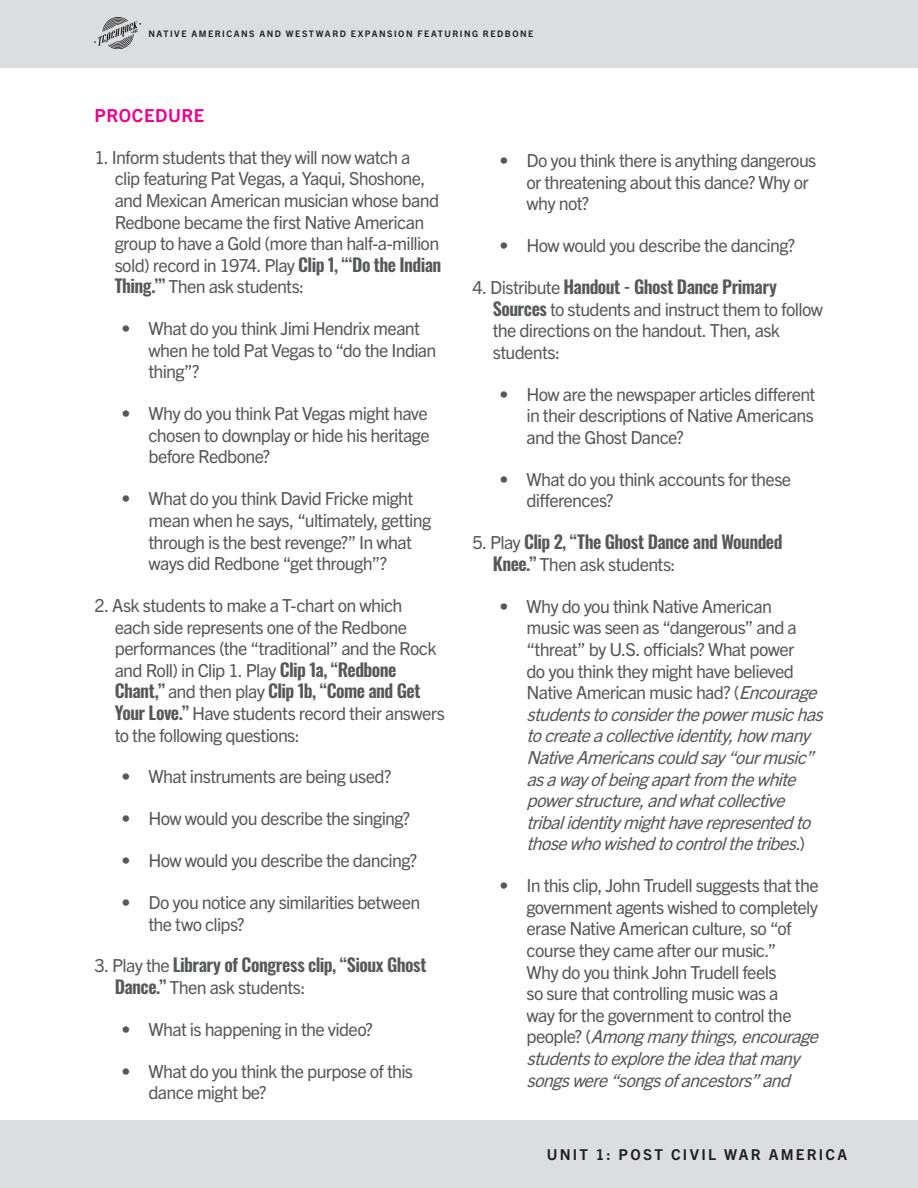
<style>
.page{position:relative;width:918px;height:1188px;background:#fff}
.page>*{position:absolute;margin:0;border:0;box-sizing:border-box;transform-origin:0 0}
.IMAGE__HANDOUT__CLIP_COPY{font:18px/21.6px "Trade Gothic Next LT Pro";letter-spacing:-.04em;color:#57585a}
.t1{font:italic 18px/21.6px "Trade Gothic Next LT Pro";color:#57585a}
.IMAGE__HANDOUT__CLIP_COPY-2{font:600 18px/21.6px "Oswald";letter-spacing:-.03em;color:#57585a}
.PINK_SECTION_HEADER{font:700 18px "Trade Gothic Next LT Pro";letter-spacing:.03em;color:#ed028c}
.t2{font:700 15px "Trade Gothic Next LT Pro";letter-spacing:.15em;color:#231f20}
.t3{font:700 9px "Trade Gothic Next LT Pro";letter-spacing:.17em;color:#231f20}
.s1{font-family:"Oswald";font-weight:600}
.s2{font-family:"Trade Gothic Next LT Pro";font-weight:400}
.s3{font-style:normal}
.s4{font-style:italic}
</style>
<div class="page">
<div style="left:0;top:0;width:918px;height:68px;background:#dcdddf"></div>
<img style="left:94px;top:18px;width:46px;height:30px">
<div style="left:0;top:1120px;width:918px;height:68px;background:#dcdddf"></div>
<p class="t3" style="left:148px;top:28px;width:386px">NATIVE AMERICANS AND WESTWARD EXPANSION FEATURING REDBONE</p>
<p class="PINK_SECTION_HEADER" style="left:94px;top:103px;width:111px">PROCEDURE</p>
<p class="IMAGE__HANDOUT__CLIP_COPY" style="left:115px;top:145px;width:328px;text-indent:-20px">1. Inform students that they will now watch a<br>clip featuring Pat Vegas, a Yaqui, Shoshone, and Mexican American musician whose band Redbone became the first Native American group to have a Gold (more than half-a-million sold) record in 1974. Play <span class="s1">Clip 1, “‘Do the Indian Thing.’”</span> Then ask students:</p>
<p class="IMAGE__HANDOUT__CLIP_COPY" style="left:148px;top:317px;width:289px;text-indent:-27px">• What do you think Jimi Hendrix meant when he told Pat Vegas to “do the Indian thing”?</p>
<p class="IMAGE__HANDOUT__CLIP_COPY" style="left:148px;top:402px;width:283px;text-align:justify;text-indent:-27px">• Why do you think Pat Vegas might have chosen to downplay or hide his heritage before Redbone?</p>
<p class="IMAGE__HANDOUT__CLIP_COPY" style="left:148px;top:487px;width:284px;text-indent:-27px">• What do you think David Fricke might mean when he says, “ultimately, getting through is the best revenge?” In what ways did Redbone “get through”?</p>
<p class="IMAGE__HANDOUT__CLIP_COPY" style="left:115px;top:593px;width:332px;text-indent:-20px">2. Ask students to make a T-chart on which<br>each side represents one of the Redbone performances (the “traditional” and the Rock and Roll) in Clip 1. Play <span class="s1">Clip 1a, “Redbone Chant,”</span> and then play <span class="s1">Clip 1b, “Come and Get Your Love.”</span> Have students record their answers to the following questions:</p>
<p class="IMAGE__HANDOUT__CLIP_COPY" style="left:122px;top:765px;width:271px">• What instruments are being used?</p>
<p class="IMAGE__HANDOUT__CLIP_COPY" style="left:122px;top:807px;width:290px">• How would you describe the singing?</p>
<p class="IMAGE__HANDOUT__CLIP_COPY" style="left:122px;top:849px;width:297px">• How would you describe the dancing?</p>
<p class="IMAGE__HANDOUT__CLIP_COPY" style="left:148px;top:890px;width:273px;text-indent:-27px">• Do you notice any similarities between the two clips?</p>
<p class="IMAGE__HANDOUT__CLIP_COPY-2" style="left:115px;top:955px;width:313px;text-indent:-20px"><span class="s2">3. Play the</span> Library of Congress clip, “Sioux Ghost<br>Dance.” <span class="s2">Then ask students:</span></p>
<p class="IMAGE__HANDOUT__CLIP_COPY" style="left:122px;top:1017px;width:253px">• What is happening in the video?</p>
<p class="IMAGE__HANDOUT__CLIP_COPY" style="left:148px;top:1059px;width:266px;text-indent:-27px">• What do you think the purpose of this dance might be?</p>
<p class="IMAGE__HANDOUT__CLIP_COPY" style="left:526px;top:149px;width:291px;text-indent:-27px">• Do you think there is anything dangerous or threatening about this dance? Why or why not?</p>
<p class="IMAGE__HANDOUT__CLIP_COPY" style="left:500px;top:234px;width:297px">• How would you describe the dancing?</p>
<p class="IMAGE__HANDOUT__CLIP_COPY" style="left:493px;top:276px;width:332px;text-indent:-20px">4. Distribute <span class="s1">Handout - Ghost Dance Primary Sources</span> to students and instruct them to follow the directions on the handout. Then, ask students:</p>
<p class="IMAGE__HANDOUT__CLIP_COPY" style="left:526px;top:382px;width:290px;text-align:justify;text-indent:-27px">• How are the newspaper articles different in their descriptions of Native Americans and the Ghost Dance?</p>
<p class="IMAGE__HANDOUT__CLIP_COPY" style="left:526px;top:467px;width:266px;text-indent:-27px">• What do you think accounts for these differences?</p>
<p class="IMAGE__HANDOUT__CLIP_COPY-2" style="left:493px;top:532px;width:291px;text-indent:-20px"><span class="s2">5. Play</span> Clip 2, “The Ghost Dance and Wounded<br>Knee.” <span class="s2">Then ask students:</span></p>
<p class="t1" style="left:526px;top:594px;width:304px;text-indent:-27px"><span class="s3">• Why do you think Native American<br>music was seen as “dangerous” and a “threat” by U.S. officials? What power<br>do you think they might have believed Native American music had? (</span>Encourage studentstoconsiderthepowermusichas tocreateacollectiveidentity,howmany NativeAmericanscouldsay“ourmusic” asawayofbeingapartfrom thewhite powerstructure,andwhatcollective tribalidentitymighthaverepresentedto thosewhowishedtocontrolthetribes.<span class="s3">)</span></p>
<p class="IMAGE__HANDOUT__CLIP_COPY" style="left:526px;top:874px;width:299px;text-indent:-27px">• In this clip, John Trudell suggests that the government agents wished to completely erase Native American culture, so “of course they came after our music.”<br>Why do you think John Trudell feels<br>so sure that controlling music was a<br>way for the government to control the<br>p e o p l e ? ( <span class="s4">Amongmanythings,encourage studentstoexploretheideathatmany songswere“songsofancestors”and</span></p>
<p class="t2" style="left:547px;top:1144px;width:302px">UNIT 1: POST CIVIL WAR AMERICA</p>
</div>
